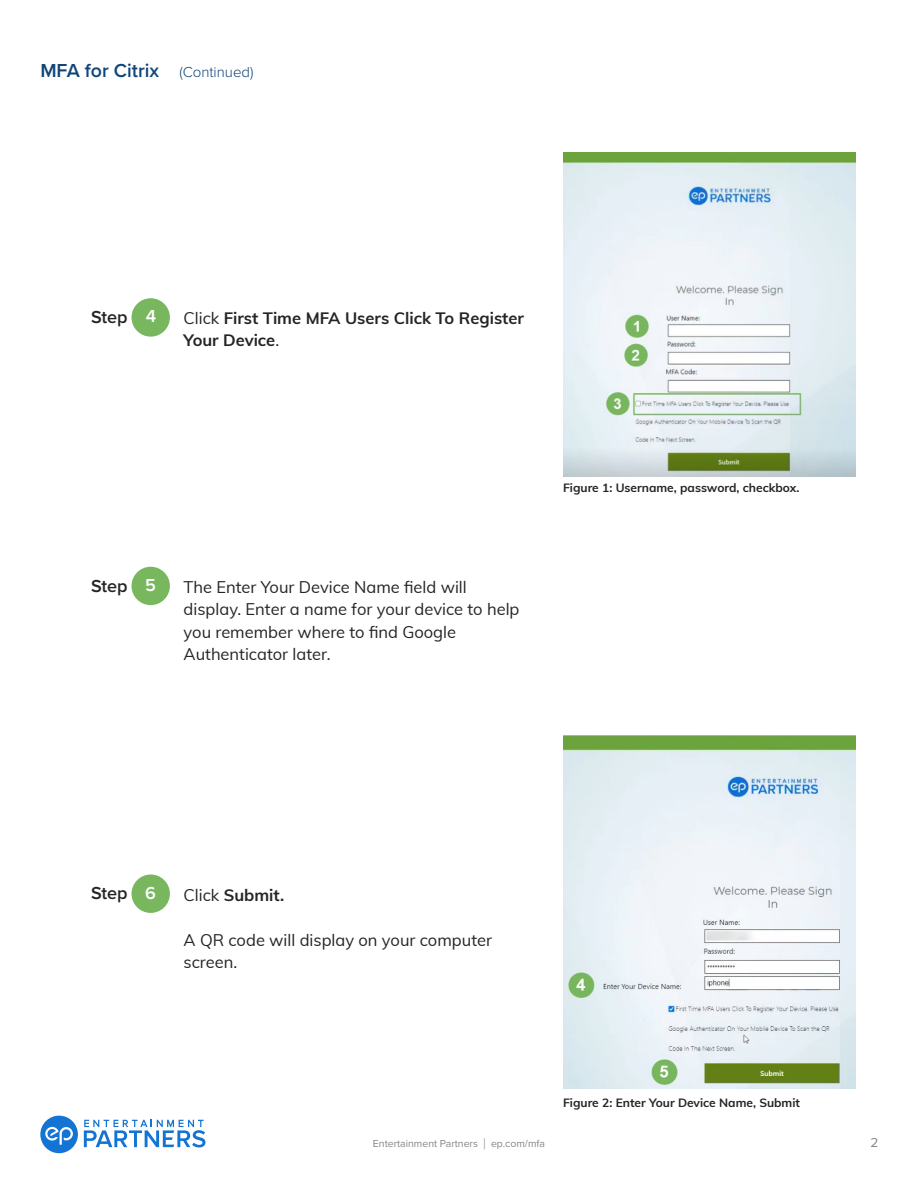
<style>
.page{position:relative;width:918px;height:1188px;background:#fff}
.page>*{position:absolute;margin:0;border:0;box-sizing:border-box;transform-origin:0 0}
.t1{font:600 19.5px "Proxima Nova";color:#10457a}
.t2{font:600 18px "Proxima Nova";color:#242424}
.t3{font:600 18px "Proxima Nova";color:#fff}
.t4{font:16.5px/22.5px "Muli";color:#242424}
.t5{font:700 16.5px/22.5px "Muli";color:#242424}
.t6{font:13.5px "Proxima Nova";color:#848689}
.t7{font:700 12px "Muli";color:#242424}
.t8{font:10.5px "Proxima Nova";color:#848689}
.s1{font-weight:300;font-size:15px}
.s2{font-weight:400}
.s3{font-size:15.75px}
</style>
<div class="page">
<svg style="left:84px;top:1120px;width:121px;height:27px"></svg>
<svg style="left:40px;top:1116px;width:38px;height:37px"></svg>
<div style="left:132px;top:567px;width:38px;height:38px;background:#78b75e;border-radius:50%"></div>
<svg style="left:563px;top:736px;width:293px;height:353px"></svg>
<div style="left:132px;top:875px;width:38px;height:38px;background:#78b75e;border-radius:50%"></div>
<div style="left:132px;top:298px;width:38px;height:39px;background:#78b75e;border-radius:50%"></div>
<img style="left:563px;top:153px;width:293px;height:324px">
<p class="t1" style="left:40px;top:56px;width:215px">MFA for Citrix <span class="s1">(Continued)</span></p>
<p class="t2" style="left:91px;top:304px;width:38px">Step</p>
<p class="t3" style="left:146px;top:303px;width:12px">4</p>
<p class="t5" style="left:184px;top:306px;width:342px"><span class="s2">Click</span> First Time MFA Users Click To Register<br>Your Device<span class="s2">.</span></p>
<p class="t2" style="left:91px;top:572px;width:38px">Step</p>
<p class="t3" style="left:145px;top:572px;width:12px">5</p>
<p class="t4" style="left:184px;top:575px;width:285px">The Enter Your Device Name field will</p>
<p class="t4" style="left:184px;top:597px;width:337px">display. Enter a name for your device to help you remember where to find Google</p>
<p class="t4" style="left:184px;top:642px;width:148px">Authenticator later.</p>
<p class="t7" style="left:563px;top:479px;width:238px">Figure 1: Username, password, checkbox.</p>
<p class="t2" style="left:91px;top:880px;width:38px">Step</p>
<p class="t3" style="left:145px;top:879px;width:12px">6</p>
<p class="t5" style="left:184px;top:883px;width:102px"><span class="s2">Click</span> Submit.</p>
<p class="t4" style="left:184px;top:928px;width:310px">A QR code will display on your computer screen.</p>
<p class="t7" style="left:563px;top:1094px;width:239px">Figure 2: Enter Your Device Name, Submit</p>
<p class="t8" style="left:373px;top:1136px;width:174px">Entertainment Partners <span class="s3">|</span> ep.com/mfa</p>
<p class="t6" style="left:871px;top:1132px;width:9px">2</p>
</div>
